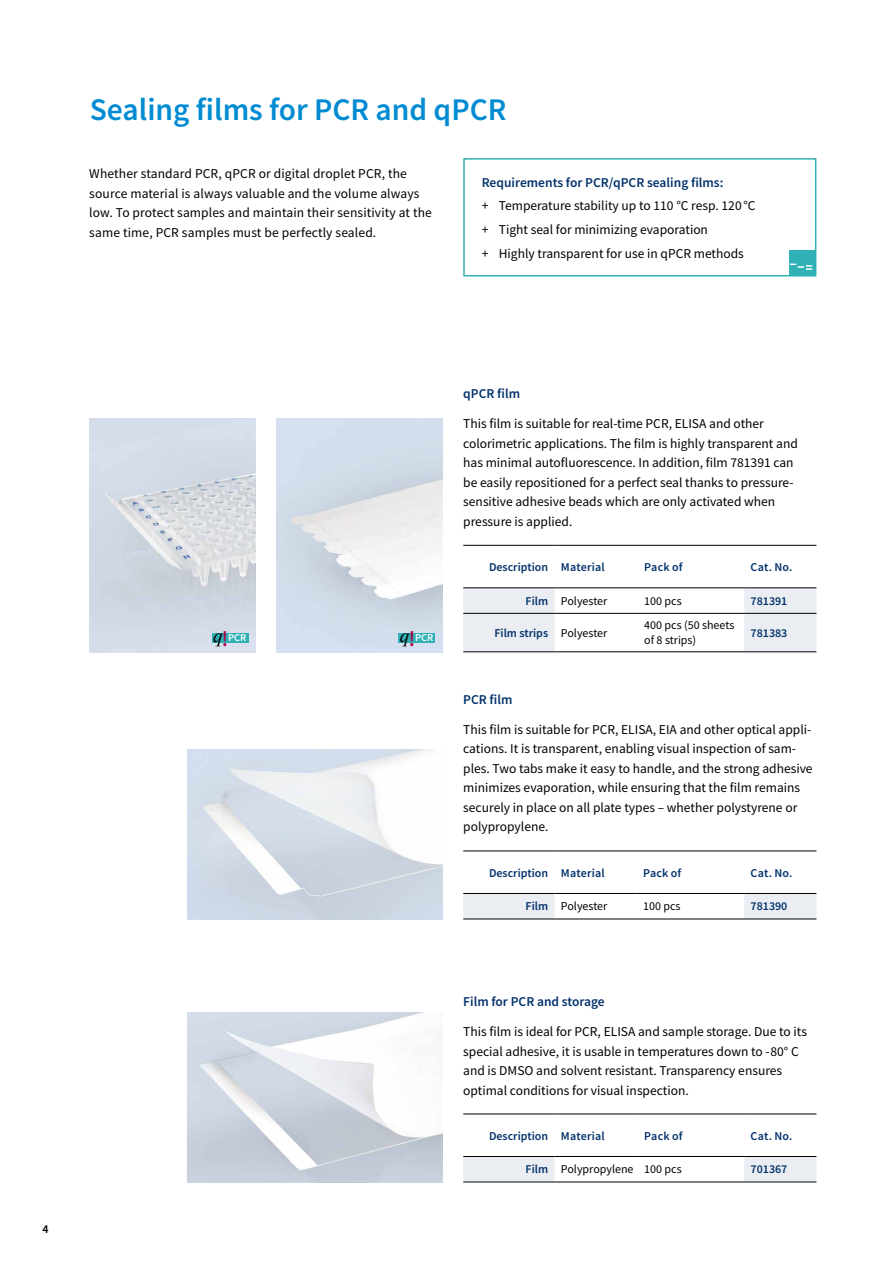
<style>
.page{position:relative;width:893px;height:1263px;background:#fff}
.page>*{position:absolute;margin:0;border:0;box-sizing:border-box;transform-origin:0 0}
.t1{font:600 31.5px "Source Sans Pro";color:#008bd2}
.t2{font:italic 19.8px "Times New Roman";color:#000}
.t3{font:13.5px/19.5px "Source Sans Pro";color:#000}
.t4{font:600 13.5px "Source Sans Pro";color:#03326c}
.t5{font:600 12px "Source Sans Pro";color:#03326c}
.t6{font:12px/15px "Source Sans Pro";color:#000}
.t7{font:600 12px "Source Sans Pro";color:#000}
.t8{font:600 10.5px "Source Sans Pro";color:#fff}
.s1{font-family:"Source Sans Pro";font-weight:600;font-style:normal;font-size:22.05px;color:#b1004d}
.s2{font-weight:600;color:#03326c}
.s3{font-weight:400;color:#000}
</style>
<div class="page">
<div style="left:463px;top:158px;width:353px;height:118px;border:2px solid #30b1b6"></div>
<div style="left:789px;top:250px;width:26px;height:25px;background:#30b1b6"></div>
<svg style="left:790px;top:264px;width:22px;height:6px"></svg>
<svg style="left:463px;top:589px;width:353px;height:62px"></svg>
<hr style="left:463px;top:613px;width:92px;height:1px;background:#000">
<hr style="left:555px;top:613px;width:83px;height:1px;background:#000">
<hr style="left:638px;top:613px;width:106px;height:1px;background:#000">
<hr style="left:744px;top:613px;width:72px;height:1px;background:#000">
<hr style="left:463px;top:651px;width:92px;height:1px;background:#000">
<hr style="left:555px;top:651px;width:83px;height:1px;background:#000">
<hr style="left:638px;top:651px;width:106px;height:1px;background:#000">
<hr style="left:744px;top:651px;width:72px;height:1px;background:#000">
<hr style="left:463px;top:545px;width:92px;height:1px;background:#000">
<hr style="left:555px;top:545px;width:83px;height:1px;background:#000">
<hr style="left:638px;top:545px;width:106px;height:1px;background:#000">
<hr style="left:744px;top:545px;width:72px;height:1px;background:#000">
<hr style="left:463px;top:588px;width:92px;height:1px;background:#000">
<hr style="left:555px;top:588px;width:83px;height:1px;background:#000">
<hr style="left:638px;top:588px;width:106px;height:1px;background:#000">
<hr style="left:744px;top:588px;width:72px;height:1px;background:#000">
<img style="left:89px;top:418px;width:166px;height:234px">
<img style="left:276px;top:418px;width:166px;height:234px">
<svg style="left:463px;top:894px;width:353px;height:25px"></svg>
<hr style="left:463px;top:919px;width:92px;height:1px;background:#000">
<hr style="left:555px;top:919px;width:82px;height:1px;background:#000">
<hr style="left:637px;top:919px;width:107px;height:1px;background:#000">
<hr style="left:744px;top:919px;width:72px;height:1px;background:#000">
<hr style="left:463px;top:851px;width:92px;height:1px;background:#000">
<hr style="left:555px;top:851px;width:82px;height:1px;background:#000">
<hr style="left:637px;top:851px;width:107px;height:1px;background:#000">
<hr style="left:744px;top:851px;width:72px;height:1px;background:#000">
<hr style="left:463px;top:893px;width:92px;height:1px;background:#000">
<hr style="left:555px;top:893px;width:82px;height:1px;background:#000">
<hr style="left:637px;top:893px;width:107px;height:1px;background:#000">
<hr style="left:744px;top:893px;width:72px;height:1px;background:#000">
<img style="left:187px;top:749px;width:255px;height:170px">
<svg style="left:463px;top:1157px;width:353px;height:25px"></svg>
<hr style="left:463px;top:1182px;width:92px;height:1px;background:#000">
<hr style="left:555px;top:1182px;width:83px;height:1px;background:#000">
<hr style="left:638px;top:1182px;width:106px;height:1px;background:#000">
<hr style="left:744px;top:1182px;width:72px;height:1px;background:#000">
<hr style="left:463px;top:1114px;width:92px;height:1px;background:#000">
<hr style="left:555px;top:1114px;width:83px;height:1px;background:#000">
<hr style="left:638px;top:1114px;width:106px;height:1px;background:#000">
<hr style="left:744px;top:1114px;width:72px;height:1px;background:#000">
<hr style="left:463px;top:1156px;width:92px;height:1px;background:#000">
<hr style="left:555px;top:1156px;width:83px;height:1px;background:#000">
<hr style="left:638px;top:1156px;width:106px;height:1px;background:#000">
<hr style="left:744px;top:1156px;width:72px;height:1px;background:#000">
<img style="left:187px;top:1012px;width:255px;height:170px">
<div style="left:212px;top:633px;width:36px;height:10px;background:#30b1b6"></div>
<div style="left:399px;top:633px;width:36px;height:10px;background:#30b1b6"></div>
<h1 class="t1" style="left:90px;top:89px;width:418px">Sealing films for PCR and qPCR</h1>
<p class="t3" style="left:89px;top:164px;width:344px">Whether standard PCR, qPCR or digital droplet PCR, the source material is always valuable and the volume always low. To protect samples and maintain their sensitivity at the same time, PCR samples must be perfectly sealed.</p>
<p class="t4" style="left:482px;top:173px;width:243px">Requirements for PCR/qPCR sealing films:</p>
<p class="t3" style="left:482px;top:194px;width:275px;line-height:23.7px">+ Temperature stability up to 110 °C resp. 120 °C + Tight seal for minimizing evaporation<br>+ Highly transparent for use in qPCR methods</p>
<p class="t7" style="left:43px;top:1221px;width:8px">4</p>
<h2 class="t2" style="left:213px;top:622px;width:16px">q<span class="s1">!</span></h2>
<p class="t8" style="left:415px;top:631px;width:20px">PCR</p>
<h2 class="t2" style="left:400px;top:622px;width:16px">q<span class="s1">!</span></h2>
<p class="t8" style="left:228px;top:631px;width:20px">PCR</p>
<p class="t4" style="left:463px;top:385px;width:58px">qPCR film</p>
<p class="t3" style="left:463px;top:414px;width:336px">This film is suitable for real-time PCR, ELISA and other colorimetric applications. The film is highly transparent and has minimal autofluorescence. In addition, film 781391 can be easily repositioned for a perfect seal thanks to pressure&shy;sensitive adhesive beads which are only activated when pressure is applied.</p>
<p class="t5" style="left:489px;top:559px;width:117px">Description Material</p>
<p class="t5" style="left:644px;top:559px;width:40px">Pack of</p>
<p class="t5" style="left:750px;top:559px;width:43px">Cat. No.</p>
<p class="t6" style="left:526px;top:593px;width:83px"><span class="s2">Film</span> Polyester</p>
<p class="t6" style="left:644px;top:593px;width:39px">100 pcs</p>
<p class="t5" style="left:750px;top:593px;width:38px">781391</p>
<p class="t5" style="left:494px;top:625px;width:114px">Film strips <span class="s3">Polyester</span></p>
<p class="t6" style="left:644px;top:618px;width:92px">400 pcs (50 sheets of 8 strips)</p>
<p class="t5" style="left:750px;top:625px;width:38px">781383</p>
<p class="t4" style="left:463px;top:690px;width:51px">PCR film</p>
<p class="t3" style="left:463px;top:719px;width:351px">This film is suitable for PCR, ELISA, EIA and other optical appli&shy;cations. It is transparent, enabling visual inspection of sam&shy;ples. Two tabs make it easy to handle, and the strong adhesive minimizes evaporation, while ensuring that the film remains securely in place on all plate types – whether polystyrene or polypropylene.</p>
<p class="t5" style="left:489px;top:865px;width:117px">Description Material</p>
<p class="t5" style="left:643px;top:865px;width:40px">Pack of</p>
<p class="t5" style="left:750px;top:865px;width:43px">Cat. No.</p>
<p class="t6" style="left:526px;top:899px;width:83px"><span class="s2">Film</span> Polyester</p>
<p class="t6" style="left:643px;top:899px;width:39px">100 pcs</p>
<p class="t5" style="left:750px;top:898px;width:38px">781390</p>
<p class="t4" style="left:463px;top:993px;width:143px">Film for PCR and storage</p>
<p class="t3" style="left:463px;top:1022px;width:345px">This film is ideal for PCR, ELISA and sample storage. Due to its special adhesive, it is usable in temperatures down to -80° C and is DMSO and solvent resistant. Transparency ensures optimal conditions for visual inspection.</p>
<p class="t5" style="left:489px;top:1128px;width:117px">Description Material</p>
<p class="t5" style="left:644px;top:1128px;width:40px">Pack of</p>
<p class="t5" style="left:750px;top:1128px;width:43px">Cat. No.</p>
<p class="t6" style="left:526px;top:1162px;width:158px"><span class="s2">Film</span> Polypropylene 100 pcs</p>
<p class="t5" style="left:750px;top:1161px;width:38px">701367</p>
</div>
